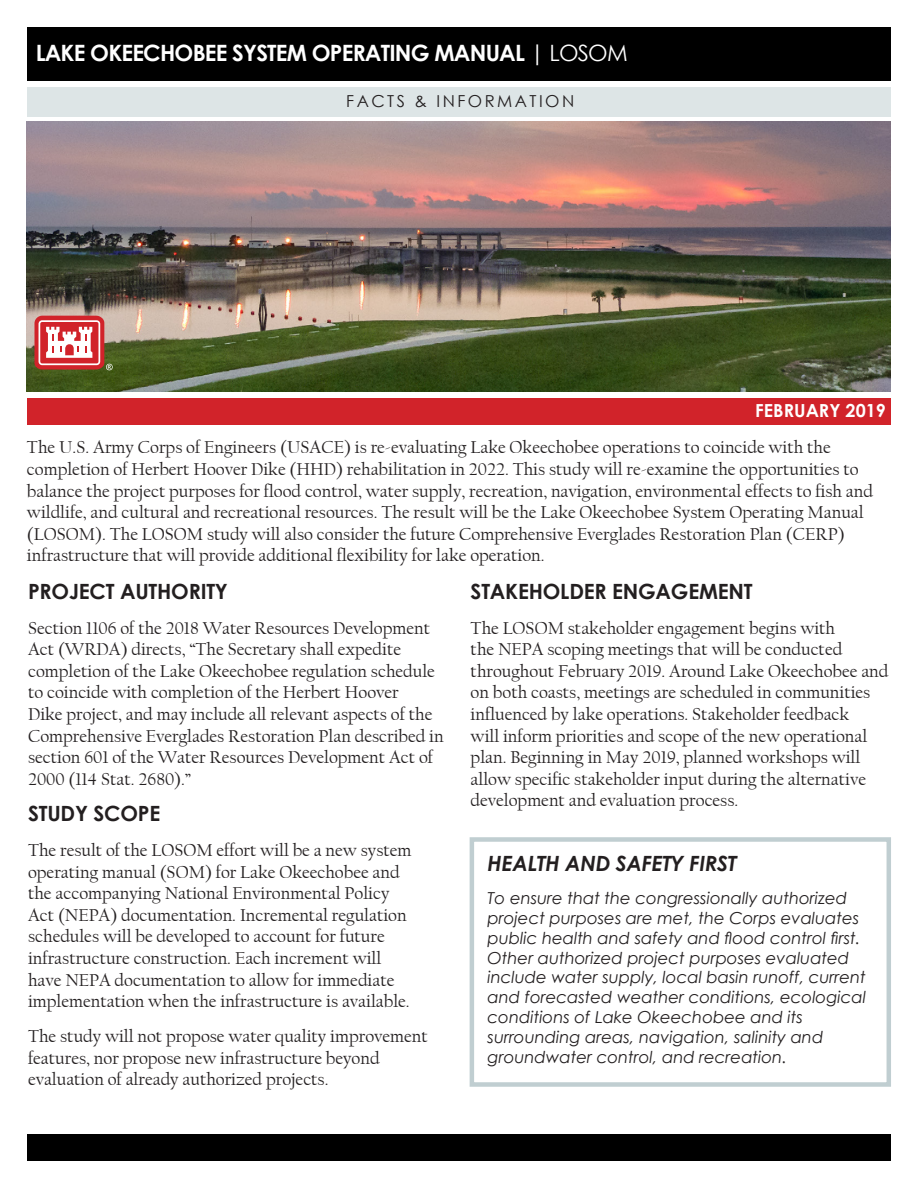
<style>
.page{position:relative;width:918px;height:1188px;background:#fff}
.page>*{position:absolute;margin:0;border:0;box-sizing:border-box;transform-origin:0 0}
.Title_-_plain{font:700 22.5px "Century Gothic";letter-spacing:-.035em;color:#fff}
.Heading_1{font:700 21px "Century Gothic";letter-spacing:-.01em;color:#231f20}
.Heading_1-2{font:italic 700 21px "Century Gothic";letter-spacing:-.01em;color:#231f20}
.Body{font:18px/21.6px "Californian FB";color:#231f20}
.Date___Info{font:700 18px "Century Gothic";color:#fff}
.t1{font:italic 16.5px/19.8px "Century Gothic";color:#231f20}
.Facts_header{font:16.5px "Century Gothic";letter-spacing:.15em;color:#231f20}
.s1{font-weight:400}
</style>
<div class="page">
<img style="left:26px;top:122px;width:864px;height:270px">
<svg style="left:35px;top:316px;width:78px;height:54px"></svg>
<div style="left:27px;top:398px;width:864px;height:27px;background:#d1232a"></div>
<div style="left:27px;top:87px;width:864px;height:29px;background:#dde5e6"></div>
<div style="left:27px;top:27px;width:864px;height:54px;background:#000"></div>
<div style="left:27px;top:1134px;width:864px;height:27px;background:#000"></div>
<div style="left:470px;top:837px;width:421px;height:250px;border:4px solid #c0ced1"></div>
<h1 class="Title_-_plain" style="left:36px;top:36px;width:594px">LAKE OKEECHOBEE SYSTEM OPERATING MANUAL <span class="s1">| LOSOM</span></h1>
<p class="Facts_header" style="left:346px;top:89px;width:230px">FACTS &amp; INFORMATION</p>
<p class="Date___Info" style="left:755px;top:397px;width:132px">FEBRUARY 2019</p>
<p class="Body" style="left:27px;top:437px;width:848px">The U.S. Army Corps of Engineers (USACE) is re-evaluating Lake Okeechobee operations to coincide with the completion of Herbert Hoover Dike (HHD) rehabilitation in 2022. This study will re-examine the opportunities to balance the project purposes for flood control, water supply, recreation, navigation, environmental effects to fish and wildlife, and cultural and recreational resources. The result will be the Lake Okeechobee System Operating Manual (LOSOM). The LOSOM study will also consider the future Comprehensive Everglades Restoration Plan (CERP) infrastructure that will provide additional flexibility for lake operation.</p>
<h2 class="Heading_1" style="left:28px;top:575px;width:201px">PROJECT AUTHORITY</h2>
<p class="Body" style="left:28px;top:617px;width:417px">Section 1106 of the 2018 Water Resources Development Act (WRDA) directs, “The Secretary shall expedite completion of the Lake Okeechobee regulation schedule to coincide with completion of the Herbert Hoover<br>Dike project, and may include all relevant aspects of the Comprehensive Everglades Restoration Plan described in section 601 of the Water Resources Development Act of 2000 (114 Stat. 2680).”</p>
<h2 class="Heading_1" style="left:28px;top:797px;width:134px">STUDY SCOPE</h2>
<p class="Body" style="left:28px;top:840px;width:385px">The result of the LOSOM effort will be a new system operating manual (SOM) for Lake Okeechobee and the accompanying National Environmental Policy Act (NEPA) documentation. Incremental regulation schedules will be developed to account for future infrastructure construction. Each increment will have NEPA documentation to allow for immediate implementation when the infrastructure is available.</p>
<p class="Body" style="left:28px;top:1026px;width:401px">The study will not propose water quality improvement features, nor propose new infrastructure beyond evaluation of already authorized projects.</p>
<h2 class="Heading_1" style="left:471px;top:575px;width:284px">STAKEHOLDER ENGAGEMENT</h2>
<p class="Body" style="left:471px;top:617px;width:419px">The LOSOM stakeholder engagement begins with<br>the NEPA scoping meetings that will be conducted throughout February 2019. Around Lake Okeechobee and on both coasts, meetings are scheduled in communities influenced by lake operations. Stakeholder feedback<br>will inform priorities and scope of the new operational plan. Beginning in May 2019, planned workshops will allow specific stakeholder input during the alternative development and evaluation process.</p>
<h2 class="Heading_1-2" style="left:488px;top:847px;width:251px">HEALTH AND SAFETY FIRST</h2>
<p class="t1" style="left:488px;top:888px;width:380px">To ensure that the congressionally authorized project purposes are met, the Corps evaluates public health and safety and flood control first.<br>Other authorized project purposes evaluated include water supply, local basin runoff, current and forecasted weather conditions, ecological conditions of Lake Okeechobee and its surrounding areas, navigation, salinity and groundwater control, and recreation.</p>
</div>
